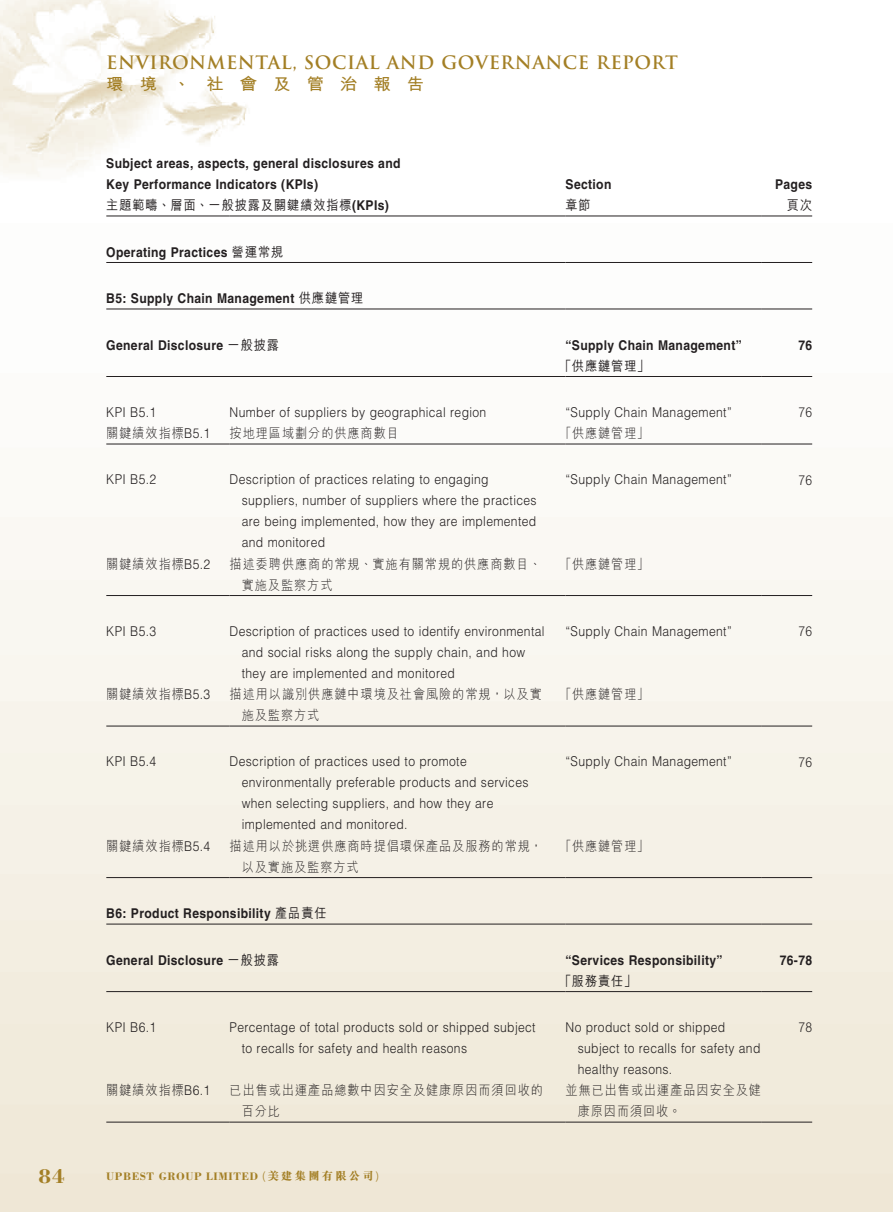
<style>
.page{position:relative;width:893px;height:1212px;background:#fff}
.page>*{position:absolute;margin:0;border:0;box-sizing:border-box;transform-origin:0 0}
.t1{font:700 21px "Bodoni Std";color:#a37f25}
.t2{font:700 18px "Trajan Pro";letter-spacing:.03em;color:#a37f25}
.t3{font:700 16.5px "M Hei HK";letter-spacing:.93em;color:#a37f25;scale:1.05 1}
.t4{font:300 13.5px/21px "Helvetica LT Std";letter-spacing:.03em;color:#231f20;scale:.9 1}
.t5{font:700 13.5px/21px "Helvetica LT Std";letter-spacing:.03em;color:#231f20;scale:.9 1}
.t6{font:300 13.5px/21px "M Hei HK";letter-spacing:.08em;color:#231f20;scale:.9 1}
.t7{font:500 13.5px "M Hei HK";letter-spacing:.08em;color:#231f20;scale:.9 1}
.t8{font:700 11.25px "Bodoni Std";letter-spacing:.05em;color:#a37f25}
.s1{font-family:"Helvetica LT Std";font-weight:700}
.s2{font-family:"M Hei HK";font-weight:500}
.s3{font-family:"Helvetica LT Std"}
.s4{font-family:"M Sung HK";font-weight:800}
</style>
<div class="page">
<hr style="left:106px;top:216px;width:124px;height:1px;background:#231f20">
<hr style="left:230px;top:216px;width:336px;height:1px;background:#231f20">
<hr style="left:566px;top:216px;width:195px;height:1px;background:#231f20">
<hr style="left:761px;top:216px;width:51px;height:1px;background:#231f20">
<hr style="left:106px;top:262px;width:460px;height:1px;background:#231f20">
<hr style="left:566px;top:262px;width:195px;height:1px;background:#231f20">
<hr style="left:761px;top:262px;width:51px;height:1px;background:#231f20">
<hr style="left:106px;top:309px;width:460px;height:1px;background:#231f20">
<hr style="left:566px;top:309px;width:195px;height:1px;background:#231f20">
<hr style="left:761px;top:309px;width:51px;height:1px;background:#231f20">
<hr style="left:106px;top:376px;width:460px;height:1px;background:#231f20">
<hr style="left:566px;top:376px;width:195px;height:1px;background:#231f20">
<hr style="left:761px;top:376px;width:51px;height:1px;background:#231f20">
<hr style="left:106px;top:444px;width:124px;height:1px;background:#231f20">
<hr style="left:230px;top:444px;width:336px;height:1px;background:#231f20">
<hr style="left:566px;top:444px;width:195px;height:1px;background:#231f20">
<hr style="left:761px;top:444px;width:51px;height:1px;background:#231f20">
<hr style="left:106px;top:595px;width:124px;height:1px;background:#231f20">
<hr style="left:230px;top:595px;width:336px;height:1px;background:#231f20">
<hr style="left:566px;top:595px;width:195px;height:1px;background:#231f20">
<hr style="left:761px;top:595px;width:51px;height:1px;background:#231f20">
<hr style="left:106px;top:726px;width:124px;height:1px;background:#231f20">
<hr style="left:230px;top:726px;width:336px;height:1px;background:#231f20">
<hr style="left:566px;top:726px;width:195px;height:1px;background:#231f20">
<hr style="left:761px;top:726px;width:51px;height:1px;background:#231f20">
<hr style="left:106px;top:877px;width:124px;height:1px;background:#231f20">
<hr style="left:230px;top:877px;width:336px;height:1px;background:#231f20">
<hr style="left:566px;top:877px;width:195px;height:1px;background:#231f20">
<hr style="left:761px;top:877px;width:51px;height:1px;background:#231f20">
<hr style="left:106px;top:924px;width:460px;height:1px;background:#231f20">
<hr style="left:566px;top:924px;width:195px;height:1px;background:#231f20">
<hr style="left:761px;top:924px;width:51px;height:1px;background:#231f20">
<hr style="left:106px;top:991px;width:460px;height:1px;background:#231f20">
<hr style="left:566px;top:991px;width:195px;height:1px;background:#231f20">
<hr style="left:761px;top:991px;width:51px;height:1px;background:#231f20">
<hr style="left:106px;top:1122px;width:124px;height:1px;background:#231f20">
<hr style="left:230px;top:1122px;width:336px;height:1px;background:#231f20">
<hr style="left:566px;top:1122px;width:195px;height:1px;background:#231f20">
<hr style="left:761px;top:1122px;width:51px;height:1px;background:#231f20">
<h2 class="t2" style="left:106px;top:51px;width:573px">ENVIRONMENTAL, SOCIAL AND GOVERNANCE REPORT</h2>
<p class="t3" style="left:106px;top:72px;width:304px">環境、社會及管治報告</p>
<p class="t5" style="left:106px;top:153px;width:328px">Subject areas, aspects, general disclosures and<br>Key Performance Indicators (KPIs)</p>
<p class="t5" style="left:566px;top:174px;width:53px">Section</p>
<p class="t5" style="left:775px;top:174px;width:43px">Pages</p>
<p class="t7" style="left:106px;top:195px;width:315px">主題範疇、層面、一般披露及關鍵績效指標<span class="s1">(KPIs)</span></p>
<p class="t7" style="left:565px;top:195px;width:30px">章節</p>
<p class="t7" style="left:787px;top:195px;width:30px">頁次</p>
<p class="t5" style="left:106px;top:241px;width:198px">Operating Practices <span class="s2">營運常規</span></p>
<p class="t5" style="left:106px;top:288px;width:287px">B5: Supply Chain Management <span class="s2">供應鏈管理</span></p>
<p class="t5" style="left:106px;top:334px;width:193px">General Disclosure <span class="s2">一般披露</span></p>
<p class="t5" style="left:566px;top:334px;width:197px">“Supply Chain Management”</p>
<p class="t7" style="left:559px;top:356px;width:101px">「供應鏈管理」</p>
<p class="t5" style="left:798px;top:334px;width:17px">76</p>
<p class="t4" style="left:106px;top:401px;width:57px">KPI B5.1</p>
<p class="t4" style="left:230px;top:401px;width:287px">Number of suppliers by geographical region</p>
<p class="t4" style="left:566px;top:401px;width:186px">“Supply Chain Management”</p>
<p class="t6" style="left:798px;top:401px;width:17px">76</p>
<p class="t6" style="left:106px;top:422px;width:117px">關鍵績效指標<span class="s3">B5.1</span></p>
<p class="t6" style="left:230px;top:422px;width:190px">按地理區域劃分的供應商數目</p>
<p class="t6" style="left:559px;top:422px;width:101px">「供應鏈管理」</p>
<p class="t4" style="left:106px;top:469px;width:57px">KPI B5.2</p>
<p class="t4" style="left:242px;top:469px;width:329px;text-indent:-12px">Description of practices relating to engaging suppliers, number of suppliers where the practices are being implemented, how they are implemented and monitored</p>
<p class="t4" style="left:566px;top:469px;width:186px">“Supply Chain Management”</p>
<p class="t6" style="left:798px;top:469px;width:17px">76</p>
<p class="t6" style="left:106px;top:553px;width:117px">關鍵績效指標<span class="s3">B5.2</span></p>
<p class="t6" style="left:242px;top:553px;width:334px;text-indent:-12px">描述委聘供應商的常規、實施有關常規的供應商數目、實施及監察方式</p>
<p class="t6" style="left:559px;top:553px;width:101px">「供應鏈管理」</p>
<p class="t4" style="left:106px;top:620px;width:57px">KPI B5.3</p>
<p class="t4" style="left:242px;top:620px;width:338px;text-indent:-12px">Description of practices used to identify environmental and social risks along the supply chain, and how they are implemented and monitored</p>
<p class="t4" style="left:566px;top:620px;width:186px">“Supply Chain Management”</p>
<p class="t6" style="left:798px;top:620px;width:17px">76</p>
<p class="t6" style="left:106px;top:683px;width:117px">關鍵績效指標<span class="s3">B5.3</span></p>
<p class="t6" style="left:242px;top:683px;width:335px;text-indent:-12px">描述用以識別供應鏈中環境及社會風險的常規，以及實施及監察方式</p>
<p class="t6" style="left:559px;top:683px;width:101px">「供應鏈管理」</p>
<p class="t4" style="left:106px;top:751px;width:57px">KPI B5.4</p>
<p class="t4" style="left:242px;top:751px;width:320px;text-indent:-12px">Description of practices used to promote environmentally preferable products and services when selecting suppliers, and how they are implemented and monitored.</p>
<p class="t4" style="left:566px;top:751px;width:186px">“Supply Chain Management”</p>
<p class="t6" style="left:798px;top:751px;width:17px">76</p>
<p class="t6" style="left:106px;top:835px;width:117px">關鍵績效指標<span class="s3">B5.4</span></p>
<p class="t6" style="left:242px;top:835px;width:336px;text-indent:-12px">描述用以於挑選供應商時提倡環保產品及服務的常規，以及實施及監察方式</p>
<p class="t6" style="left:559px;top:835px;width:101px">「供應鏈管理」</p>
<p class="t5" style="left:106px;top:903px;width:246px">B6: Product Responsibility <span class="s2">產品責任</span></p>
<p class="t5" style="left:106px;top:949px;width:193px">General Disclosure <span class="s2">一般披露</span></p>
<p class="t5" style="left:566px;top:949px;width:176px">“Services Responsibility”</p>
<p class="t7" style="left:559px;top:971px;width:86px">「服務責任」</p>
<p class="t5" style="left:780px;top:949px;width:38px">76-78</p>
<p class="t4" style="left:106px;top:1016px;width:57px">KPI B6.1</p>
<p class="t4" style="left:242px;top:1016px;width:328px;text-indent:-12px">Percentage of total products sold or shipped subject to recalls for safety and health reasons</p>
<p class="t4" style="left:578px;top:1016px;width:205px;text-indent:-12px">No product sold or shipped subject to recalls for safety and healthy reasons.</p>
<p class="t6" style="left:798px;top:1016px;width:17px">78</p>
<p class="t6" style="left:106px;top:1079px;width:117px">關鍵績效指標<span class="s3">B6.1</span></p>
<p class="t6" style="left:242px;top:1079px;width:336px;text-indent:-12px">已出售或出運產品總數中因安全及健康原因而須回收的百分比</p>
<p class="t6" style="left:578px;top:1079px;width:205px;text-indent:-12px">並無已出售或出運產品因安全及健康原因而須回收。</p>
<h1 class="t1" style="left:39px;top:1163px;width:28px">84</h1>
<p class="t8" style="left:106px;top:1169px;width:274px">UPBEST GROUP LIMITED <span class="s4">( 美建集團有限公司 )</span></p>
</div>
